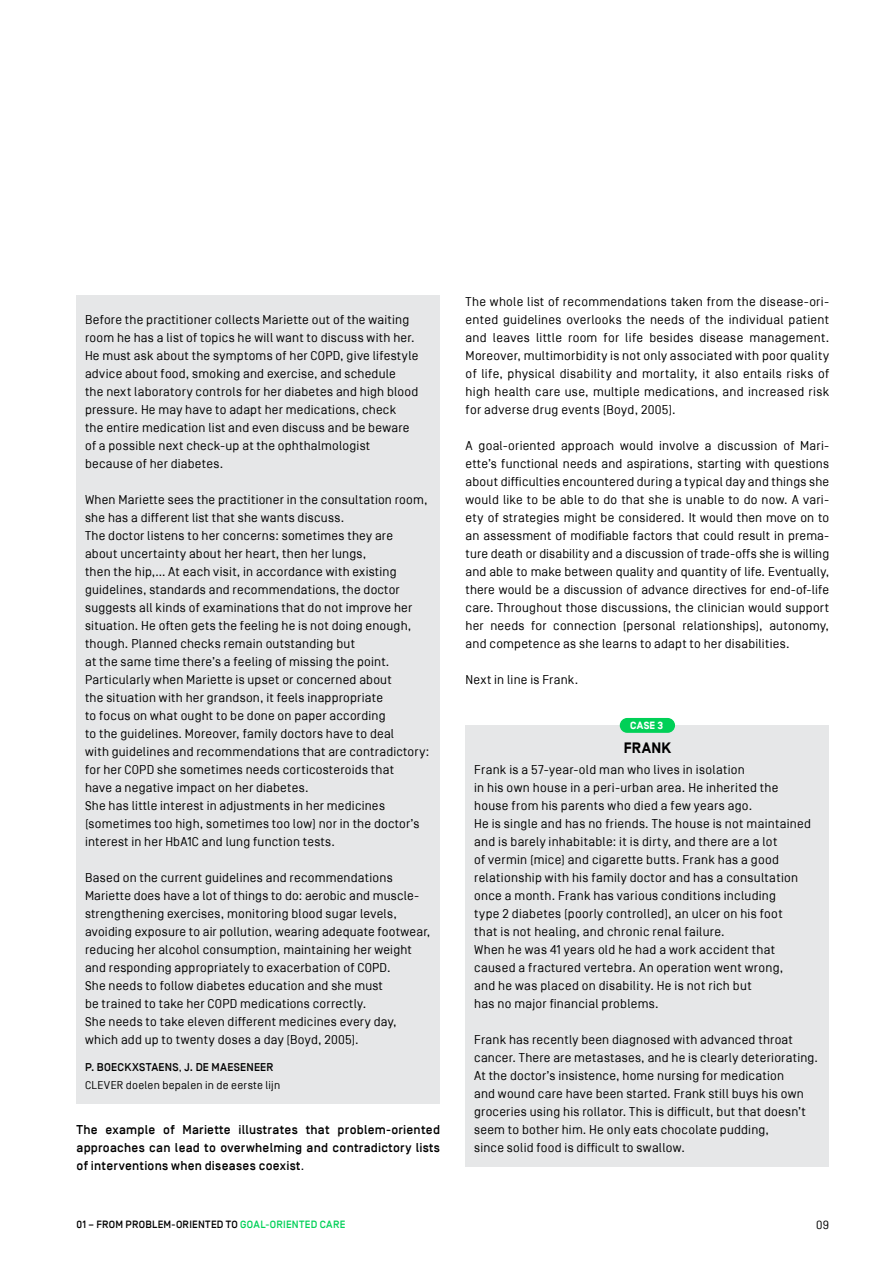
<style>
.page{position:relative;width:893px;height:1263px;background:#fff}
.page>*{position:absolute;margin:0;border:0;box-sizing:border-box;transform-origin:0 0}
.t1{font:700 15px "Simplon BP";letter-spacing:.01em;color:#000}
.t2{font:12.75px/18px "Simplon BP Regular";letter-spacing:.02em;color:#000}
.t3{font:500 12.75px/18px "Simplon BP";letter-spacing:.02em;color:#000;text-align:justify}
.t4{font:12px "Simplon BP Regular";color:#000}
.t5{font:11.25px "Simplon BP Regular";letter-spacing:.02em;color:#000}
.t6{font:500 11.25px "Simplon BP";letter-spacing:.02em;color:#000}
.t7{font:500 10.5px "Simplon BP";letter-spacing:.025em;color:#000}
.t8{font:700 10.5px "Simplon BP";color:#fff}
.s1{font-family:"Simplon BP Regular";font-weight:400}
.s2{color:#00d057}
</style>
<div class="page">
<div style="left:466px;top:725px;width:363px;height:47px;background:#e6e7e8"></div>
<div style="left:466px;top:745px;width:363px;height:278px;background:#e6e7e8"></div>
<div style="left:466px;top:1015px;width:363px;height:152px;background:#e6e7e8"></div>
<div style="left:620px;top:718px;width:55px;height:15px;background:#00d057;border-radius:7px"></div>
<div style="left:77px;top:295px;width:363px;height:188px;background:#e6e7e8"></div>
<div style="left:77px;top:475px;width:363px;height:386px;background:#e6e7e8"></div>
<div style="left:77px;top:853px;width:363px;height:206px;background:#e6e7e8"></div>
<div style="left:77px;top:1042px;width:363px;height:62px;background:#e6e7e8"></div>
<p class="t2" style="left:85px;top:311px;width:335px">Before the practitioner collects Mariette out of the waiting room he has a list of topics he will want to discuss with her.<br>He must ask about the symptoms of her COPD, give lifestyle advice about food, smoking and exercise, and schedule<br>the next laboratory controls for her diabetes and high blood pressure. He may have to adapt her medications, check<br>the entire medication list and even discuss and be beware of a possible next check-up at the ophthalmologist because of her diabetes.</p>
<p class="t2" style="left:85px;top:491px;width:346px">When Mariette sees the practitioner in the consultation room, she has a different list that she wants discuss.<br>The doctor listens to her concerns: sometimes they are<br>about uncertainty about her heart, then her lungs,<br>then the hip,… At each visit, in accordance with existing guidelines, standards and recommendations, the doctor suggests all kinds of examinations that do not improve her situation. He often gets the feeling he is not doing enough, though. Planned checks remain outstanding but<br>at the same time there’s a feeling of missing the point.<br>Particularly when Mariette is upset or concerned about<br>the situation with her grandson, it feels inappropriate<br>to focus on what ought to be done on paper according<br>to the guidelines. Moreover, family doctors have to deal<br>with guidelines and recommendations that are contradictory: for her COPD she sometimes needs corticosteroids that<br>have a negative impact on her diabetes.<br>She has little interest in adjustments in her medicines (sometimes too high, sometimes too low) nor in the doctor’s interest in her HbA1C and lung function tests.</p>
<p class="t2" style="left:85px;top:869px;width:347px">Based on the current guidelines and recommendations Mariette does have a lot of things to do: aerobic and muscle&shy;strengthening exercises, monitoring blood sugar levels, avoiding exposure to air pollution, wearing adequate footwear, reducing her alcohol consumption, maintaining her weight and responding appropriately to exacerbation of COPD.<br>She needs to follow diabetes education and she must<br>be trained to take her COPD medications correctly.<br>She needs to take eleven different medicines every day, which add up to twenty doses a day (Boyd, 2005).</p>
<p class="t6" style="left:85px;top:1061px;width:190px">P. BOECKXSTAENS<span class="s1">,</span> J. DE MAESENEER</p>
<p class="t5" style="left:85px;top:1079px;width:197px">CLEVER doelen bepalen in de eerste lijn</p>
<p class="t3" style="left:77px;top:1121px;width:365px">The example of Mariette illustrates that problem-oriented approaches can lead to overwhelming and contradictory lists of interventions when diseases coexist<span class="s1">.</span></p>
<p class="t2" style="left:466px;top:293px;width:365px;text-align:justify">The whole list of recommendations taken from the disease-ori&shy;ented guidelines overlooks the needs of the individual patient and leaves little room for life besides disease management.<br>Moreover, multimorbidity is not only associated with poor quality of life, physical disability and mortality, it also entails risks of high health care use, multiple medications, and increased risk for adverse drug events (Boyd, 2005).</p>
<p class="t2" style="left:466px;top:437px;width:365px;text-align:justify">A goal-oriented approach would involve a discussion of Mari&shy;ette’s functional needs and aspirations, starting with questions about difficulties encountered during a typical day and things she would like to be able to do that she is unable to do now. A vari&shy;ety of strategies might be considered. It would then move on to an assessment of modifiable factors that could result in prema&shy;ture death or disability and a discussion of trade-offs she is willing and able to make between quality and quantity of life. Eventually, there would be a discussion of advance directives for end-of-life care. Throughout those discussions, the clinician would support her needs for connection (personal relationships), autonomy, and competence as she learns to adapt to her disabilities.</p>
<p class="t2" style="left:466px;top:671px;width:114px">Next in line is Frank.</p>
<p class="t8" style="left:630px;top:719px;width:34px">CASE 3</p>
<p class="t1" style="left:624px;top:739px;width:49px">FRANK</p>
<p class="t2" style="left:474px;top:761px;width:338px">Frank is a 57-year-old man who lives in isolation<br>in his own house in a peri-urban area. He inherited the house from his parents who died a few years ago.<br>He is single and has no friends. The house is not maintained and is barely inhabitable: it is dirty, and there are a lot<br>of vermin (mice) and cigarette butts. Frank has a good relationship with his family doctor and has a consultation once a month. Frank has various conditions including<br>type 2 diabetes (poorly controlled), an ulcer on his foot<br>that is not healing, and chronic renal failure.<br>When he was 41 years old he had a work accident that caused a fractured vertebra. An operation went wrong,<br>and he was placed on disability. He is not rich but<br>has no major financial problems.</p>
<p class="t2" style="left:474px;top:1031px;width:345px">Frank has recently been diagnosed with advanced throat cancer. There are metastases, and he is clearly deteriorating.<br>At the doctor’s insistence, home nursing for medication<br>and wound care have been started. Frank still buys his own groceries using his rollator. This is difficult, but that doesn’t seem to bother him. He only eats chocolate pudding,<br>since solid food is difficult to swallow.</p>
<p class="t7" style="left:77px;top:1219px;width:270px">01 – FROM PROBLEM-ORIENTED TO <span class="s2">GOAL-ORIENTED CARE</span></p>
<p class="t4" style="left:816px;top:1218px;width:14px">09</p>
</div>
